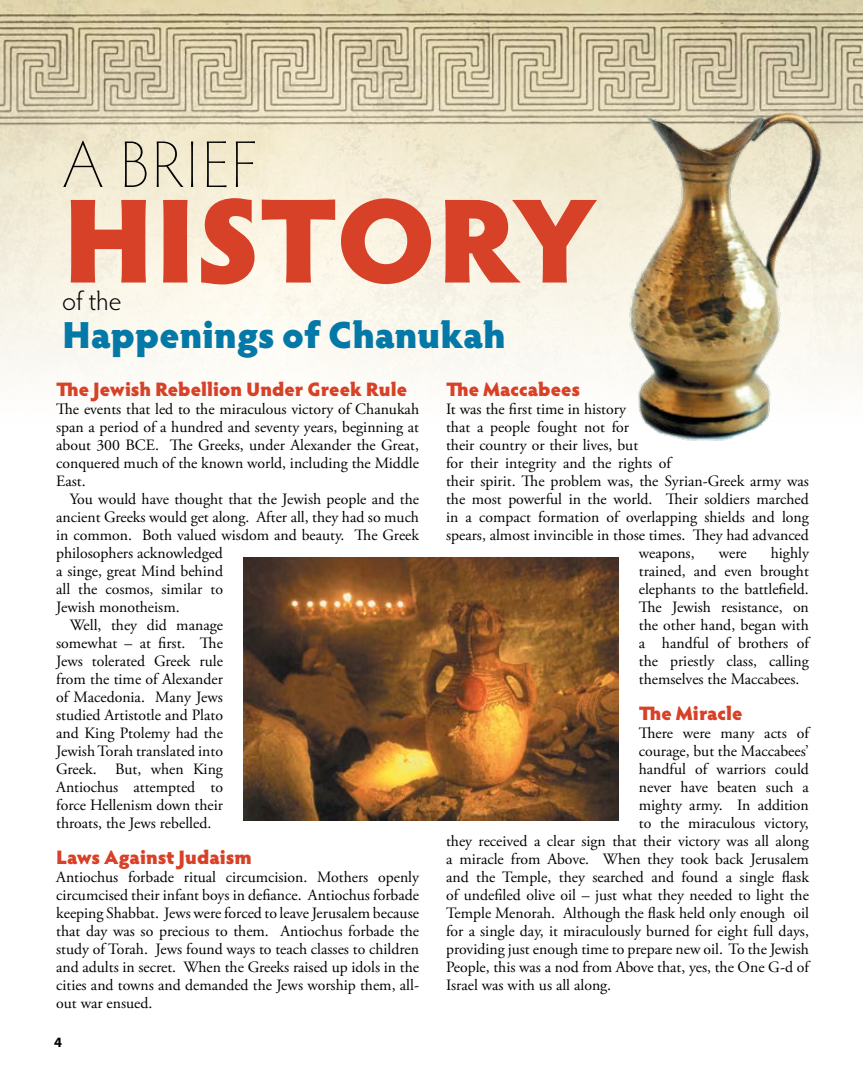
<style>
.page{position:relative;width:864px;height:1080px;background:#fff}
.page>*{position:absolute;margin:0;border:0;box-sizing:border-box;transform-origin:0 0}
.t1{font:900 120.6px "Hypatia Sans Pro";letter-spacing:-.02em;color:#d74127}
.t2{font:200 66.3px "Hypatia Sans Pro";letter-spacing:.03em;color:#000}
.t3{font:900 37.8px "Hypatia Sans Pro";color:#0478a7}
.t4{font:300 26.4px "Hypatia Sans Pro";color:#000}
.t5{font:900 19.5px "Hypatia Sans Pro";color:#d74127}
.t6{font:15.75px/18px "Adobe Garamond Pro";color:#000;text-align:justify}
.t7{font:700 14.25px "Myriad Pro";color:#000}
</style>
<div class="page">
<img style="left:0;top:0;width:863px;height:381px">
<img style="left:621px;top:99px;width:205px;height:342px">
<img style="left:243px;top:558px;width:376px;height:262px">
<h2 class="t2" style="left:63px;top:122px;width:196px">A BRIEF</h2>
<h1 class="t1" style="left:62px;top:152px;width:536px">HISTORY</h1>
<h3 class="t4" style="left:62px;top:283px;width:61px">of the</h3>
<h3 class="t3" style="left:62px;top:307px;width:445px">Happenings of Chanukah</h3>
<p class="t5" style="left:56px;top:375px;width:352px">The Jewish Rebellion Under Greek Rule</p>
<p class="t6" style="left:56px;top:401px;width:364px">The events that led to the miraculous victory of Chanukah span a period of a hundred and seventy years, beginning at about 300 BCE. The Greeks, under Alexander the Great, conquered much of the known world, including the Middle East.</p>
<p class="t6" style="left:70px;top:491px;width:351px">You would have thought that the Jewish people and the</p>
<p class="t6" style="left:56px;top:509px;width:364px">ancient Greeks would get along. After all, they had so much</p>
<p class="t6" style="left:56px;top:527px;width:364px">in common. Both valued wisdom and beauty. The Greek</p>
<p class="t6" style="left:56px;top:545px;width:168px">philosophers acknowledged</p>
<p class="t6" style="left:56px;top:563px;width:168px">a singe, great Mind behind</p>
<p class="t6" style="left:56px;top:581px;width:168px">all the cosmos, similar to</p>
<p class="t6" style="left:56px;top:599px;width:125px">Jewish monotheism.</p>
<p class="t6" style="left:70px;top:617px;width:155px">Well, they did manage</p>
<p class="t6" style="left:56px;top:635px;width:168px">somewhat – at first. The</p>
<p class="t6" style="left:56px;top:653px;width:168px">Jews tolerated Greek rule</p>
<p class="t6" style="left:56px;top:671px;width:168px">from the time of Alexander</p>
<p class="t6" style="left:56px;top:689px;width:168px">of Macedonia. Many Jews</p>
<p class="t6" style="left:56px;top:707px;width:168px">studied Artistotle and Plato</p>
<p class="t6" style="left:56px;top:725px;width:168px">and King Ptolemy had the</p>
<p class="t6" style="left:56px;top:743px;width:168px">Jewish Torah translated into</p>
<p class="t6" style="left:56px;top:761px;width:168px">Greek. But, when King</p>
<p class="t6" style="left:56px;top:779px;width:168px">Antiochus attempted to</p>
<p class="t6" style="left:56px;top:797px;width:168px">force Hellenism down their</p>
<p class="t6" style="left:56px;top:815px;width:157px">throats, the Jews rebelled.</p>
<p class="t5" style="left:56px;top:843px;width:197px">Laws Against Judaism</p>
<p class="t6" style="left:56px;top:869px;width:364px">Antiochus forbade ritual circumcision. Mothers openly circumcised their infant boys in defiance. Antiochus forbade keeping Shabbat. Jews were forced to leave Jerusalem because that day was so precious to them. Antiochus forbade the study of Torah. Jews found ways to teach classes to children and adults in secret. When the Greeks raised up idols in the cities and towns and demanded the Jews worship them, all&shy;out war ensued.</p>
<p class="t7" style="left:54px;top:1033px;width:9px">4</p>
<p class="t5" style="left:446px;top:375px;width:136px">The Maccabees</p>
<p class="t6" style="left:446px;top:401px;width:182px">It was the first time in history</p>
<p class="t6" style="left:446px;top:419px;width:185px">that a people fought not for</p>
<p class="t6" style="left:446px;top:437px;width:194px">their country or their lives, but</p>
<p class="t6" style="left:446px;top:455px;width:227px">for their integrity and the rights of</p>
<p class="t6" style="left:446px;top:473px;width:364px">their spirit. The problem was, the Syrian-Greek army was</p>
<p class="t6" style="left:446px;top:491px;width:364px">the most powerful in the world. Their soldiers marched</p>
<p class="t6" style="left:446px;top:509px;width:364px">in a compact formation of overlapping shields and long</p>
<p class="t6" style="left:446px;top:527px;width:364px">spears, almost invincible in those times. They had advanced</p>
<p class="t6" style="left:639px;top:545px;width:57px">weapons,</p>
<p class="t6" style="left:719px;top:545px;width:29px">were</p>
<p class="t6" style="left:639px;top:545px;width:172px;text-indent:132px">highly trained, and even brought elephants to the battlefield.<br>The Jewish resistance, on the other hand, began with a handful of brothers of the priestly class, calling themselves the Maccabees.</p>
<p class="t5" style="left:639px;top:699px;width:105px">The Miracle</p>
<p class="t6" style="left:639px;top:725px;width:172px">There were many acts of</p>
<p class="t6" style="left:639px;top:743px;width:172px">courage, but the Maccabees’</p>
<p class="t6" style="left:639px;top:761px;width:172px">handful of warriors could</p>
<p class="t6" style="left:639px;top:779px;width:172px">never have beaten such a</p>
<p class="t6" style="left:639px;top:797px;width:172px">mighty army. In addition</p>
<p class="t6" style="left:639px;top:815px;width:172px">to the miraculous victory,</p>
<p class="t6" style="left:446px;top:833px;width:364px">they received a clear sign that their victory was all along</p>
<p class="t6" style="left:446px;top:851px;width:364px">a miracle from Above. When they took back Jerusalem</p>
<p class="t6" style="left:446px;top:869px;width:364px">and the Temple, they searched and found a single flask</p>
<p class="t6" style="left:446px;top:887px;width:364px">of undefiled olive oil – just what they needed to light the</p>
<p class="t6" style="left:446px;top:905px;width:364px">Temple Menorah. Although the flask held only enough oil</p>
<p class="t6" style="left:446px;top:923px;width:364px">for a single day, it miraculously burned for eight full days,</p>
<p class="t6" style="left:446px;top:941px;width:364px">providing just enough time to prepare new oil. To the Jewish</p>
<p class="t6" style="left:446px;top:959px;width:364px">People, this was a nod from Above that, yes, the One G-d of</p>
<p class="t6" style="left:446px;top:977px;width:167px">Israel was with us all along.</p>
</div>
